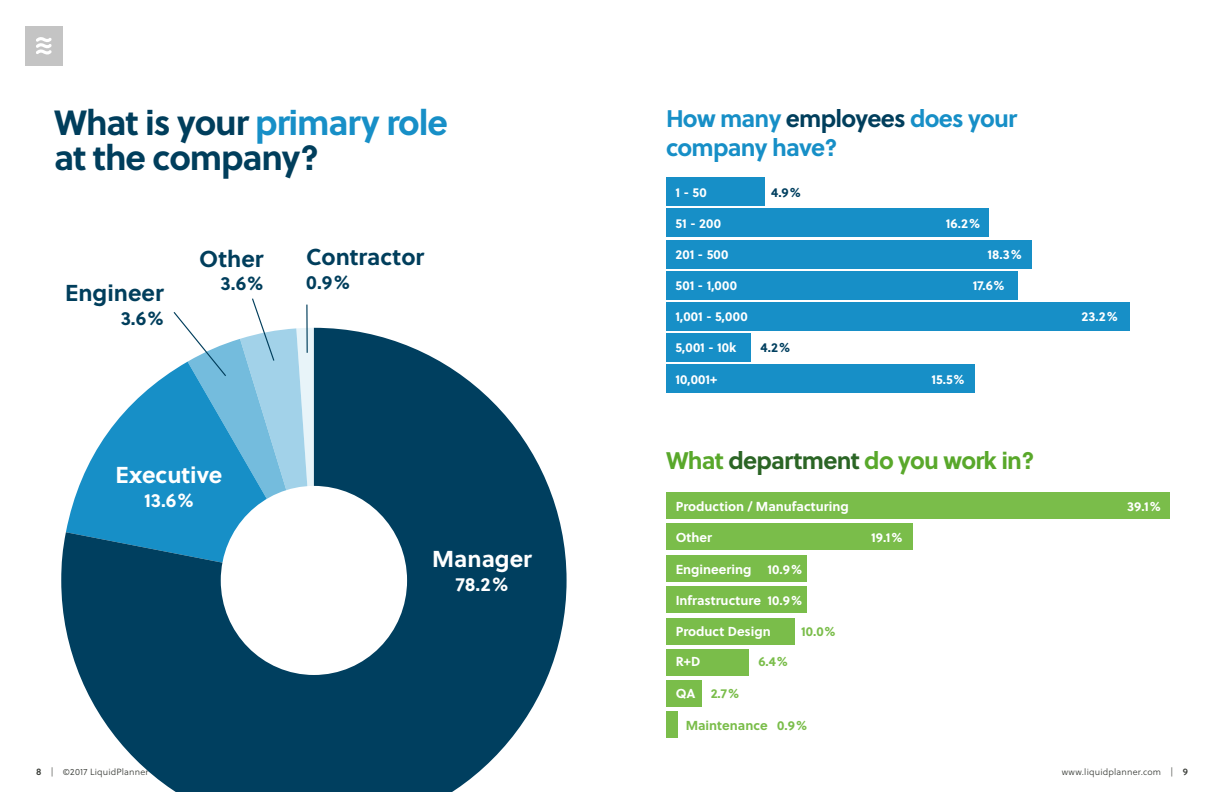
<style>
.page{position:relative;width:1224px;height:792px;background:#fff}
.page>*{position:absolute;margin:0;border:0;box-sizing:border-box;transform-origin:0 0}
.t1{font:700 35px/35.1px "Soleil";letter-spacing:-.03em;color:#003e5c}
.t2{font:700 24px/29.1px "Soleil";letter-spacing:-.03em;color:#178fc7}
.t3{font:700 24px "Soleil";letter-spacing:-.03em;color:#59a82b}
.t4{font:700 23px "Soleil";color:#003e5c}
.t5{font:700 23px "Soleil";color:#fff}
.t6{font:700 19.1px "Soleil";color:#003e5c}
.t7{font:700 19.1px "Soleil";color:#fff}
.t8{font:700 13px "Soleil";color:#fff}
.t9{font:700 13px "Soleil";color:#7abd4a}
.t10{font:700 13px "Soleil";color:#003f5f}
.t11{font:300 9px "Soleil";letter-spacing:.02em;color:#383b36}
.s1{color:#178fc7}
.s2{color:#003e5c}
.s3{color:#2b6525}
.s4{font-weight:600;font-size:9.5px}
</style>
<div class="page">
<div style="left:25px;top:26px;width:37px;height:40px;background:#c4c4c4"></div>
<svg style="left:36px;top:37px;width:16px;height:18px"></svg>
<svg style="left:61px;top:328px;width:506px;height:464px;fill:#003f5f"></svg>
<div style="left:221px;top:486px;width:186px;height:189px;background:#fff;border-radius:50%"></div>
<svg style="left:172px;top:298px;width:142px;height:282px"></svg>
<hr style="left:306px;top:305px;width:2px;height:48px;background:#003e5c">
<div style="left:666px;top:618px;width:129px;height:27px;background:#7abd4a"></div>
<div style="left:666px;top:555px;width:141px;height:27px;background:#7abd4a"></div>
<div style="left:666px;top:649px;width:82px;height:27px;background:#7abd4a"></div>
<div style="left:666px;top:711px;width:12px;height:27px;background:#7abd4a"></div>
<div style="left:666px;top:680px;width:35px;height:27px;background:#7abd4a"></div>
<div style="left:666px;top:492px;width:504px;height:27px;background:#7abd4a"></div>
<div style="left:666px;top:587px;width:141px;height:26px;background:#7abd4a"></div>
<div style="left:666px;top:523px;width:246px;height:27px;background:#7abd4a"></div>
<div style="left:666px;top:365px;width:309px;height:28px;background:#178fc7"></div>
<div style="left:666px;top:334px;width:85px;height:28px;background:#178fc7"></div>
<div style="left:666px;top:302px;width:464px;height:28px;background:#178fc7"></div>
<div style="left:666px;top:271px;width:351px;height:28px;background:#178fc7"></div>
<div style="left:666px;top:240px;width:365px;height:28px;background:#178fc7"></div>
<div style="left:666px;top:209px;width:323px;height:28px;background:#178fc7"></div>
<div style="left:666px;top:178px;width:99px;height:28px;background:#178fc7"></div>
<h1 class="t1" style="left:54px;top:103px;width:395px">What is your <span class="s1">primary role </span>at the company?</h1>
<h3 class="t4" style="left:65px;top:275px;width:100px">Engineer</h3>
<h3 class="t6" style="left:121px;top:303px;width:44px">3.6%</h3>
<h3 class="t4" style="left:199px;top:241px;width:66px">Other</h3>
<h3 class="t6" style="left:221px;top:269px;width:44px">3.6%</h3>
<h3 class="t4" style="left:306px;top:239px;width:119px">Contractor</h3>
<h3 class="t6" style="left:306px;top:268px;width:46px">0.9%</h3>
<h3 class="t5" style="left:115px;top:457px;width:109px">Executive</h3>
<h3 class="t7" style="left:144px;top:486px;width:51px">13.6%</h3>
<h3 class="t5" style="left:432px;top:541px;width:101px">Manager</h3>
<h3 class="t7" style="left:456px;top:569px;width:54px">78.2%</h3>
<h2 class="t2" style="left:666px;top:103px;width:353px">How many <span class="s2">employees</span> does your company have?</h2>
<p class="t8" style="left:675px;top:182px;width:33px">1 - 50</p>
<p class="t8" style="left:675px;top:213px;width:47px">51 - 200</p>
<p class="t8" style="left:675px;top:244px;width:54px">201 - 500</p>
<p class="t8" style="left:675px;top:275px;width:63px">501 - 1,000</p>
<p class="t8" style="left:675px;top:307px;width:74px">1,001 - 5,000</p>
<p class="t8" style="left:675px;top:338px;width:62px">5,001 - 10k</p>
<p class="t8" style="left:675px;top:369px;width:43px">10,001+</p>
<p class="t10" style="left:771px;top:182px;width:31px">4.9%</p>
<p class="t10" style="left:761px;top:338px;width:31px">4.2%</p>
<p class="t8" style="left:946px;top:213px;width:36px">16.2%</p>
<p class="t8" style="left:988px;top:244px;width:36px">18.3%</p>
<p class="t8" style="left:973px;top:275px;width:34px">17.6%</p>
<p class="t8" style="left:931px;top:369px;width:35px">15.5%</p>
<h2 class="t3" style="left:666px;top:442px;width:370px">What <span class="s3">department</span> do you work in?</h2>
<p class="t8" style="left:676px;top:496px;width:175px">Production / Manufacturing</p>
<p class="t8" style="left:676px;top:527px;width:38px">Other</p>
<p class="t8" style="left:676px;top:559px;width:77px">Engineering</p>
<p class="t8" style="left:768px;top:559px;width:36px">10.9%</p>
<p class="t8" style="left:768px;top:590px;width:36px">10.9%</p>
<p class="t8" style="left:676px;top:590px;width:87px">Infrastructure</p>
<p class="t8" style="left:676px;top:622px;width:97px">Product Design</p>
<p class="t8" style="left:676px;top:652px;width:26px">R+D</p>
<p class="t9" style="left:758px;top:652px;width:31px">6.4%</p>
<p class="t8" style="left:676px;top:684px;width:21px">QA</p>
<p class="t9" style="left:711px;top:684px;width:30px">2.7%</p>
<p class="t9" style="left:801px;top:622px;width:36px">10.0%</p>
<p class="t9" style="left:686px;top:715px;width:83px">Maintenance</p>
<p class="t9" style="left:777px;top:715px;width:31px">0.9%</p>
<p class="t8" style="left:871px;top:527px;width:33px">19.1%</p>
<p class="t8" style="left:1082px;top:307px;width:38px">23.2%</p>
<p class="t8" style="left:1127px;top:496px;width:35px">39.1%</p>
<p class="t11" style="left:36px;top:765px;width:114px"><span class="s4">8</span> | ©2017 LiquidPlanner</p>
<p class="t11" style="left:1062px;top:765px;width:128px">www.liquidplanner.com | <span class="s4">9</span></p>
</div>
